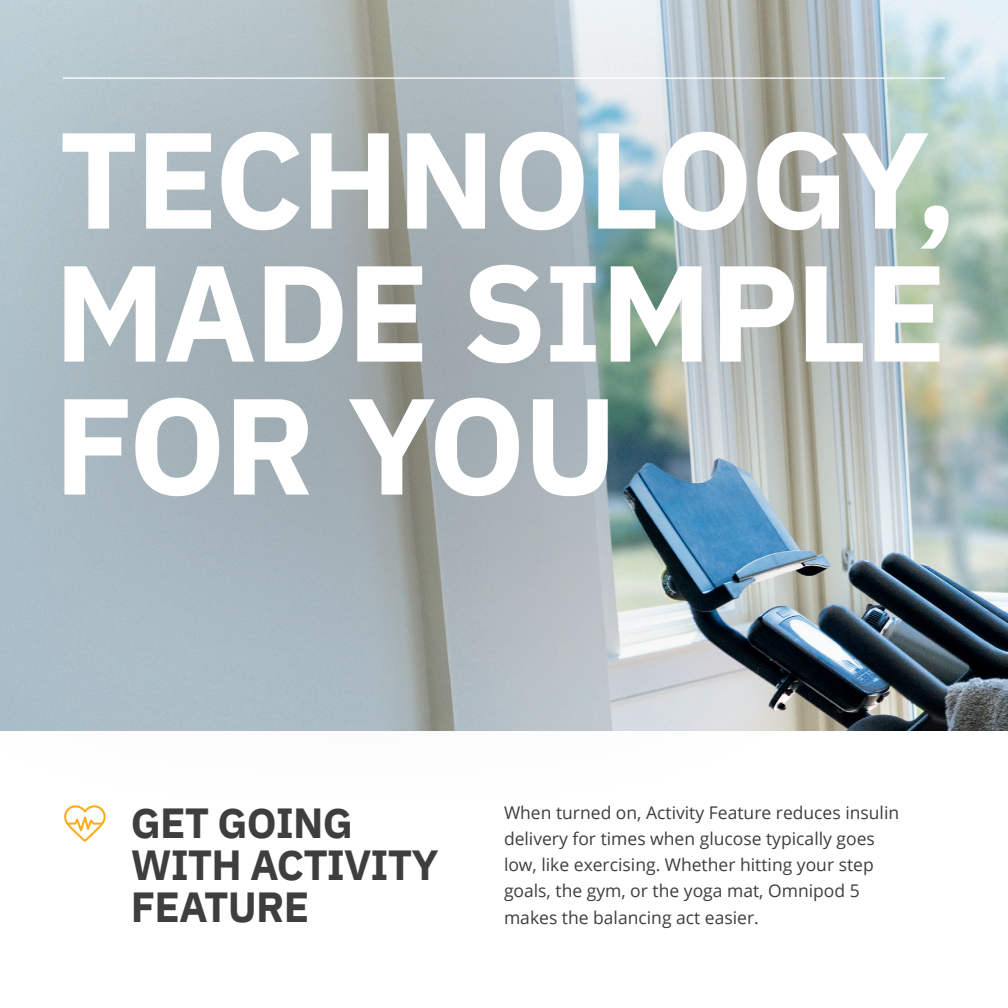
<style>
.page{position:relative;width:1008px;height:1008px;background:#fff}
.page>*{position:absolute;margin:0;border:0;box-sizing:border-box;transform-origin:0 0}
.Large_Headline{font:700 136.5px/133px "IBM Plex Sans";letter-spacing:-.02em;color:#fff;text-align:justify}
.Body_Copy{font:700 42px/42px "IBM Plex Sans";letter-spacing:-.02em;color:#3e3e3f}
.Body_Copy-2{font:17.5px/26.2px "Open Sans";color:#3e3e3f}
</style>
<div class="page">
<div style="left:0;top:0;width:1008px;height:848px;background:#231f20;opacity:.19"></div>
<hr style="left:63px;top:77px;width:882px;height:2px;background:#fff">
<p class="Large_Headline" style="left:54px;top:102px;width:905px">TECHNOLOGY, MADE SIMPLE FOR YOU</p>
<p class="Body_Copy" style="left:131px;top:799px;width:310px">GET GOING<br>WITH ACTIVITY<br>FEATURE</p>
<p class="Body_Copy-2" style="left:504px;top:799px;width:397px">When turned on, Activity Feature reduces insulin delivery for times when glucose typically goes low, like exercising. Whether hitting your step goals, the gym, or the yoga mat, Omnipod 5 makes the balancing act easier.</p>
</div>
